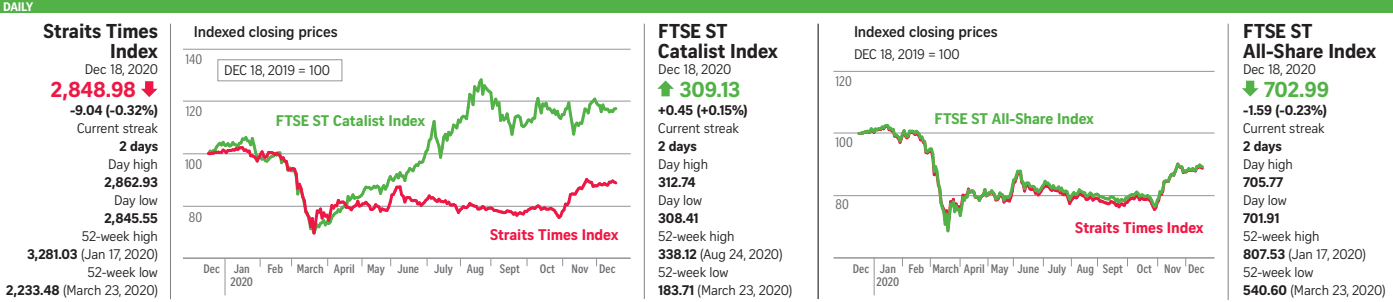
<style>
.page{position:relative;width:1393px;height:302px;background:#fff}
.page>*{position:absolute;margin:0;border:0;box-sizing:border-box;transform-origin:0 0}
.t1{font:700 21px "Curator Serp Text";letter-spacing:-.01em;color:#52b147}
.t2{font:700 21px "Curator Serp Text";color:#ed1845}
.t3{font:700 19.5px/19.5px "Curator Serp Text";letter-spacing:-.01em;color:#231f20}
.t4{font:700 15px "Curator Head ST Semi";letter-spacing:-.01em;color:#231f20}
.t5{font:15px "Curator Head ST Bold";letter-spacing:-.01em;color:#52b147}
.t6{font:15px "Curator Head ST Bold";letter-spacing:-.01em;color:#ed1845}
.t7{font:13.5px/18px "Curator Serp Text";letter-spacing:-.01em;color:#231f20}
.t8{font:700 13.5px "Curator Serp Text";letter-spacing:-.01em;color:#231f20}
.t9{font:13.5px "Curator Head Cond ST Regular";color:#6c6d70}
.t10{font:700 12px/12.8px "Curator Head Cond ST Semi";color:#6c6d70}
.t11{font:700 12px "Curator Serp Text";letter-spacing:-.02em;color:#fff}
.s1{font-weight:700}
</style>
<div class="page">
<div style="left:0;top:0;width:1393px;height:13px;background:#52b147"></div>
<svg style="left:657px;top:80px;width:17px;height:16px"></svg>
<svg style="left:1242px;top:81px;width:17px;height:16px"></svg>
<svg style="left:141px;top:81px;width:17px;height:16px"></svg>
<hr style="left:818px;top:24px;width:1px;height:275px;background:#231f20">
<hr style="left:644px;top:24px;width:1px;height:275px;background:#808285">
<hr style="left:170px;top:24px;width:1px;height:275px;background:#808285">
<hr style="left:1228px;top:24px;width:1px;height:276px;background:#808285">
<hr style="left:183px;top:257px;width:448px;height:2px;background:#939598">
<hr style="left:183px;top:153px;width:448px;height:1px;background:#939598">
<hr style="left:183px;top:206px;width:448px;height:1px;background:#939598">
<hr style="left:183px;top:101px;width:448px;height:1px;background:#939598">
<hr style="left:183px;top:49px;width:448px;height:1px;background:#939598">
<svg style="left:204px;top:76px;width:416px;height:159px"></svg>
<hr style="left:225px;top:258px;width:1px;height:37px;background:#939598">
<div style="left:218px;top:60px;width:124px;height:21px;background:#fff;border:1px solid #939598"></div>
<hr style="left:833px;top:257px;width:381px;height:2px;background:#939598">
<hr style="left:833px;top:133px;width:381px;height:1px;background:#939598">
<hr style="left:833px;top:195px;width:381px;height:1px;background:#939598">
<hr style="left:833px;top:71px;width:381px;height:1px;background:#939598">
<hr style="left:874px;top:258px;width:1px;height:37px;background:#939598">
<svg style="left:856px;top:124px;width:351px;height:109px"></svg>
<p class="t11" style="left:3px;top:-1px;width:32px">DAILY</p>
<h2 class="t3" style="left:44px;top:21px;width:116px;text-align:right">Straits Times<br>Index</h2>
<p class="t7" style="left:85px;top:60px;width:75px">Dec 18, 2020</p>
<h1 class="t2" style="left:51px;top:76px;width:86px">2,848.98</h1>
<p class="t8" style="left:70px;top:101px;width:89px">-9.04 (-0.32%)</p>
<p class="t7" style="left:77px;top:119px;width:82px">Current streak</p>
<p class="t8" style="left:120px;top:137px;width:40px">2 days</p>
<p class="t7" style="left:108px;top:155px;width:51px">Day high</p>
<p class="t8" style="left:105px;top:173px;width:55px">2,862.93</p>
<p class="t7" style="left:114px;top:191px;width:45px">Day low</p>
<p class="t8" style="left:104px;top:209px;width:55px">2,845.55</p>
<p class="t7" style="left:6px;top:227px;width:153px;text-align:right">52-week high<br><span class="s1">3,281.03</span> (Jan 17, 2020)<br>52-week low<br><span class="s1">2,233.48</span> (March 23, 2020)</p>
<h2 class="t3" style="left:658px;top:21px;width:121px">FTSE ST<br>Catalist Index</h2>
<p class="t7" style="left:658px;top:60px;width:75px">Dec 18, 2020</p>
<h1 class="t1" style="left:680px;top:76px;width:62px">309.13</h1>
<p class="t8" style="left:658px;top:101px;width:91px">+0.45 (+0.15%)</p>
<p class="t7" style="left:658px;top:119px;width:82px">Current streak</p>
<p class="t8" style="left:658px;top:137px;width:40px">2 days</p>
<p class="t7" style="left:658px;top:155px;width:51px">Day high</p>
<p class="t8" style="left:658px;top:173px;width:39px">312.74</p>
<p class="t7" style="left:658px;top:191px;width:45px">Day low</p>
<p class="t8" style="left:658px;top:209px;width:42px">308.41</p>
<p class="t7" style="left:658px;top:227px;width:136px">52-week high<br><span class="s1">338.12</span> (Aug 24, 2020)<br>52-week low<br><span class="s1">183.71</span> (March 23, 2020)</p>
<p class="t4" style="left:194px;top:23px;width:145px">Indexed closing prices</p>
<p class="t4" style="left:854px;top:23px;width:145px">Indexed closing prices</p>
<p class="t7" style="left:854px;top:45px;width:107px">DEC 18, 2019 = 100</p>
<p class="t9" style="left:185px;top:52px;width:18px">140</p>
<p class="t7" style="left:224px;top:61px;width:107px">DEC 18, 2019 = 100</p>
<p class="t9" style="left:836px;top:74px;width:18px">120</p>
<p class="t9" style="left:186px;top:104px;width:18px">120</p>
<p class="t5" style="left:276px;top:112px;width:151px">FTSE ST Catalist Index</p>
<p class="t5" style="left:934px;top:109px;width:161px">FTSE ST All-Share Index</p>
<p class="t9" style="left:836px;top:135px;width:19px">100</p>
<p class="t9" style="left:185px;top:157px;width:19px">100</p>
<p class="t9" style="left:836px;top:197px;width:15px">80</p>
<p class="t9" style="left:189px;top:209px;width:15px">80</p>
<p class="t6" style="left:1075px;top:219px;width:130px">Straits Times Index</p>
<p class="t6" style="left:490px;top:226px;width:130px">Straits Times Index</p>
<p class="t10" style="left:203px;top:262px;width:18px">Dec</p>
<p class="t10" style="left:267px;top:262px;width:153px">Feb March April May June</p>
<p class="t10" style="left:434px;top:262px;width:52px">July Aug</p>
<p class="t10" style="left:500px;top:262px;width:22px">Sept</p>
<p class="t10" style="left:540px;top:262px;width:17px">Oct</p>
<p class="t10" style="left:572px;top:262px;width:46px">Nov Dec</p>
<p class="t10" style="left:853px;top:262px;width:18px">Dec</p>
<p class="t10" style="left:909px;top:262px;width:298px">Feb March April May June July Aug Sept Oct Nov Dec</p>
<p class="t10" style="left:230px;top:262px;width:24px">Jan<br>2020</p>
<p class="t10" style="left:877px;top:262px;width:24px">Jan<br>2020</p>
<h2 class="t3" style="left:1243px;top:21px;width:134px">FTSE ST<br>All-Share Index</h2>
<p class="t7" style="left:1243px;top:60px;width:74px">Dec 18, 2020</p>
<h1 class="t1" style="left:1264px;top:76px;width:67px">702.99</h1>
<p class="t8" style="left:1243px;top:101px;width:85px">-1.59 (-0.23%)</p>
<p class="t7" style="left:1243px;top:119px;width:83px">Current streak</p>
<p class="t8" style="left:1243px;top:137px;width:40px">2 days</p>
<p class="t7" style="left:1243px;top:155px;width:51px">Day high</p>
<p class="t8" style="left:1243px;top:173px;width:41px">705.77</p>
<p class="t7" style="left:1243px;top:191px;width:45px">Day low</p>
<p class="t8" style="left:1243px;top:209px;width:38px">701.91</p>
<p class="t7" style="left:1243px;top:227px;width:144px">52-week high<br><span class="s1">807.53</span> (Jan 17, 2020)<br>52-week low<br><span class="s1">540.60</span> (March 23, 2020)</p>
</div>
